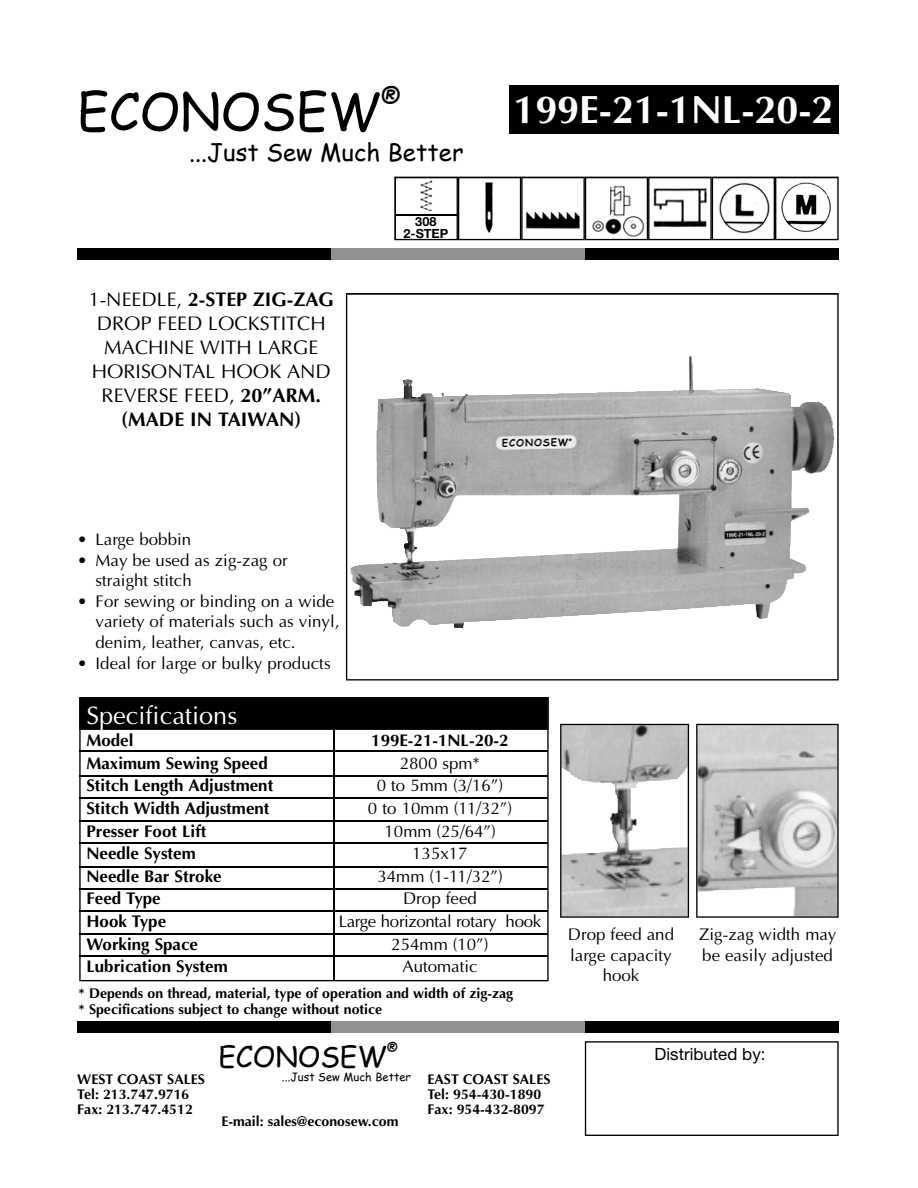
<style>
.page{position:relative;width:918px;height:1188px;background:#fff}
.page>*{position:absolute;margin:0;border:0;box-sizing:border-box;transform-origin:0 0}
.t1{font:50.7px "Comic Sans MS";color:#000}
.t2{font:700 39.45px "Optima";color:#fff}
.t3{font:28.2px "Comic Sans MS";color:#000}
.t4{font:25.35px "Optima";color:#fff}
.t5{font:25.35px "Comic Sans MS";color:#000}
.t6{font:24px "Comic Sans MS";color:#000}
.t7{font:19.8px/24px "Optima";color:#000;text-align:center}
.t8{font:16.95px/20.7px "Optima";color:#000}
.t9{font:700 16.95px "Optima";color:#000}
.t10{font:16.95px "Optima";letter-spacing:-.02em;color:#000}
.t11{font:16.95px "Helvetica Neue";color:#000}
.t12{font:700 14.1px/15.5px "Optima";color:#000}
.t13{font:14.1px "Comic Sans MS";color:#000}
.t14{font:700 12.75px/11.1px "Helvetica Neue";color:#000;text-align:center}
.t15{font:11.25px "Comic Sans MS";color:#000}
.s1{font-weight:700}
</style>
<div class="page">
<div style="left:509px;top:85px;width:330px;height:48px;background:#000"></div>
<div style="left:77px;top:249px;width:762px;height:11px;background:#000"></div>
<div style="left:77px;top:1021px;width:762px;height:11px;background:#000"></div>
<div style="left:331px;top:249px;width:254px;height:11px;background:#919191"></div>
<div style="left:331px;top:1021px;width:254px;height:11px;background:#919191"></div>
<svg style="left:346px;top:293px;width:493px;height:387px"></svg>
<svg style="left:560px;top:724px;width:129px;height:194px"></svg>
<svg style="left:696px;top:724px;width:143px;height:194px"></svg>
<svg style="left:585px;top:1041px;width:254px;height:95px"></svg>
<svg style="left:79px;top:697px;width:470px;height:284px"></svg>
<hr style="left:80px;top:751px;width:468px;height:1px;background:#000">
<hr style="left:80px;top:775px;width:468px;height:2px;background:#000">
<hr style="left:80px;top:797px;width:468px;height:2px;background:#000">
<hr style="left:80px;top:820px;width:468px;height:1px;background:#000">
<hr style="left:80px;top:843px;width:468px;height:1px;background:#000">
<hr style="left:80px;top:867px;width:468px;height:1px;background:#000">
<hr style="left:80px;top:888px;width:468px;height:1px;background:#000">
<hr style="left:80px;top:911px;width:468px;height:1px;background:#000">
<hr style="left:80px;top:933px;width:468px;height:2px;background:#000">
<hr style="left:80px;top:956px;width:468px;height:1px;background:#000">
<hr style="left:333px;top:725px;width:1px;height:254px;background:#000">
<svg style="left:394px;top:177px;width:445px;height:63px"></svg>
<img style="left:417px;top:180px;width:19px;height:31px">
<hr style="left:395px;top:214px;width:62px;height:1px;background:#000">
<h1 class="t1" style="left:77px;top:74px;width:305px">ECONOSEW</h1>
<h3 class="t5" style="left:381px;top:78px;width:22px">®</h3>
<h3 class="t6" style="left:189px;top:135px;width:276px">...Just Sew Much Better</h3>
<p class="t7" style="left:89px;top:289px;width:247px">1-NEEDLE, <span class="s1">2-STEP ZIG-ZAG<br></span>DROP FEED LOCKSTITCH<br>MACHINE WITH LARGE<br>HORISONTAL HOOK AND<br>REVERSE FEED, <span class="s1">20”ARM. (MADE IN TAIWAN)</span></p>
<p class="t8" style="left:77px;top:531px;width:116px">• Large bobbin</p>
<p class="t8" style="left:96px;top:551px;width:194px;text-indent:-18px">• May be used as zig-zag or straight stitch</p>
<p class="t8" style="left:96px;top:592px;width:245px;text-indent:-18px">• For sewing or binding on a wide variety of materials such as vinyl, denim, leather, canvas, etc.</p>
<p class="t8" style="left:77px;top:654px;width:255px">• Ideal for large or bulky products</p>
<p class="t14" style="left:403px;top:218px;width:46px">308<br>2-STEP</p>
<h2 class="t2" style="left:513px;top:93px;width:322px">199E-21-1NL-20-2</h2>
<h3 class="t4" style="left:86px;top:705px;width:152px">Specifications</h3>
<p class="t9" style="left:86px;top:734px;width:49px">Model</p>
<p class="t9" style="left:371px;top:734px;width:139px">199E-21-1NL-20-2</p>
<p class="t9" style="left:86px;top:756px;width:183px">Maximum Sewing Speed</p>
<p class="t8" style="left:400px;top:754px;width:82px">2800 spm*</p>
<p class="t9" style="left:86px;top:779px;width:188px">Stitch Length Adjustment</p>
<p class="t8" style="left:377px;top:777px;width:128px">0 to 5mm (3/16”)</p>
<p class="t9" style="left:86px;top:801px;width:185px">Stitch Width Adjustment</p>
<p class="t8" style="left:368px;top:800px;width:146px">0 to 10mm (11/32”)</p>
<p class="t9" style="left:86px;top:824px;width:121px">Presser Foot Lift</p>
<p class="t8" style="left:385px;top:822px;width:113px">10mm (25/64”)</p>
<p class="t9" style="left:86px;top:846px;width:111px">Needle System</p>
<p class="t8" style="left:412px;top:845px;width:57px">135x17</p>
<p class="t9" style="left:86px;top:869px;width:137px">Needle Bar Stroke</p>
<p class="t8" style="left:377px;top:867px;width:127px">34mm (1-11/32”)</p>
<p class="t9" style="left:86px;top:891px;width:76px">Feed Type</p>
<p class="t8" style="left:403px;top:890px;width:75px">Drop feed</p>
<p class="t9" style="left:86px;top:914px;width:81px">Hook Type</p>
<p class="t10" style="left:339px;top:914px;width:204px">L a rge horizontal rotary hook</p>
<p class="t9" style="left:86px;top:937px;width:113px">Working Space</p>
<p class="t8" style="left:391px;top:935px;width:99px">254mm (10”)</p>
<p class="t9" style="left:86px;top:959px;width:143px">Lubrication System</p>
<p class="t8" style="left:402px;top:957px;width:77px">Automatic</p>
<p class="t12" style="left:79px;top:987px;width:436px">* Depends on thread, material, type of operation and width of zig-zag * Specifications subject to change without notice</p>
<h3 class="t3" style="left:218px;top:1036px;width:170px">ECONOSEW</h3>
<p class="t13" style="left:387px;top:1037px;width:13px">®</p>
<p class="t15" style="left:282px;top:1068px;width:131px">...Just Sew Much Better</p>
<p class="t12" style="left:77px;top:1072px;width:129px">WEST COAST SALES<br>Tel: 213.747.9716<br>Fax: 213.747.4512</p>
<p class="t12" style="left:427px;top:1072px;width:125px">EAST COAST SALES<br>Tel: 954-430-1890<br>Fax: 954-432-8097</p>
<p class="t12" style="left:221px;top:1115px;width:179px">E-mail: sales@econosew.com</p>
<p class="t8" style="left:568px;top:925px;width:108px;text-align:center">Drop feed and large capacity hook</p>
<p class="t8" style="left:699px;top:925px;width:139px">Zig-zag width may be easily adjusted</p>
<p class="t11" style="left:655px;top:1048px;width:113px">Distributed by:</p>
</div>
